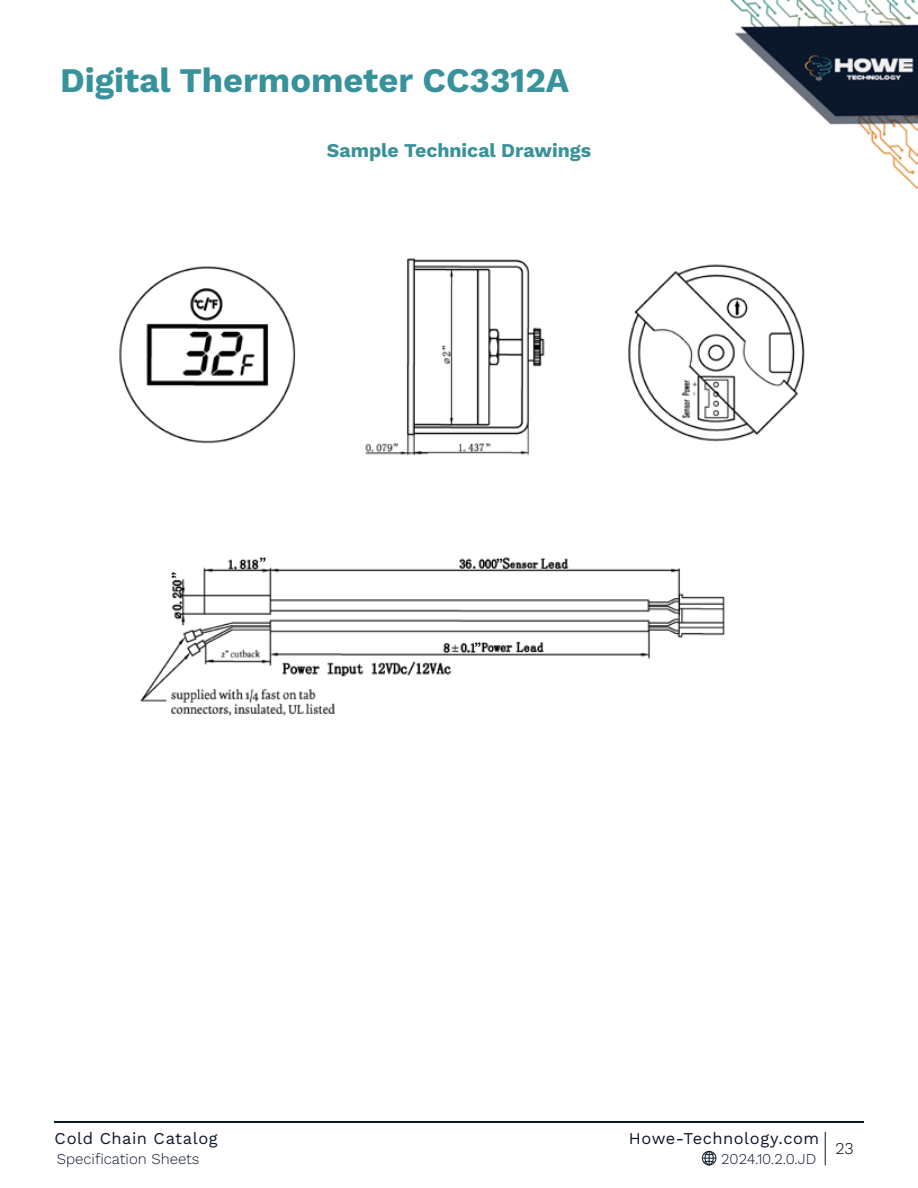
<style>
.page{position:relative;width:918px;height:1188px;background:#fff}
.page>*{position:absolute;margin:0;border:0;box-sizing:border-box;transform-origin:0 0}
.t1{font:700 34.5px "Work Sans";color:#38929b}
.t2{font:700 19.5px "Work Sans";color:#3a919a}
.t3{font:16.5px "Work Sans";letter-spacing:.03em;color:#0b172b}
.t4{font:16.5px "Work Sans";color:#0b0000}
.t5{font:300 16.5px "Work Sans";color:#000}
.t6{font:300 15px "Work Sans";color:#0b172b}
</style>
<div class="page">
<hr style="left:54px;top:1121px;width:810px;height:1px;background:#0b172b">
<svg style="left:702px;top:1151px;width:14px;height:14px"></svg>
<img style="left:730px;top:0;width:188px;height:189px">
<hr style="left:825px;top:1132px;width:1px;height:33px;background:#0b172b">
<img style="left:119px;top:266px;width:177px;height:178px">
<img style="left:140px;top:557px;width:585px;height:159px">
<img style="left:365px;top:258px;width:180px;height:198px">
<img style="left:628px;top:264px;width:177px;height:178px">
<p class="t1" style="left:60px;top:54px;width:511px">Digital Thermometer CC3312A</p>
<p class="t2" style="left:327px;top:136px;width:266px">Sample Technical Drawings</p>
<p class="t4" style="left:165px;top:579px;width:9px;rotate:-90deg">”</p>
<p class="t4" style="left:259px;top:551px;width:9px">”</p>
<p class="t4" style="left:496px;top:552px;width:9px">”</p>
<p class="t4" style="left:474px;top:635px;width:9px">”</p>
<p class="t3" style="left:55px;top:1126px;width:165px">Cold Chain Catalog</p>
<p class="t3" style="left:629px;top:1126px;width:192px">Howe-Technology.com</p>
<p class="t6" style="left:57px;top:1147px;width:144px">Specification Sheets</p>
<p class="t6" style="left:721px;top:1147px;width:97px">2024.10.2.0.JD</p>
<p class="t5" style="left:835px;top:1136px;width:20px">23</p>
</div>
